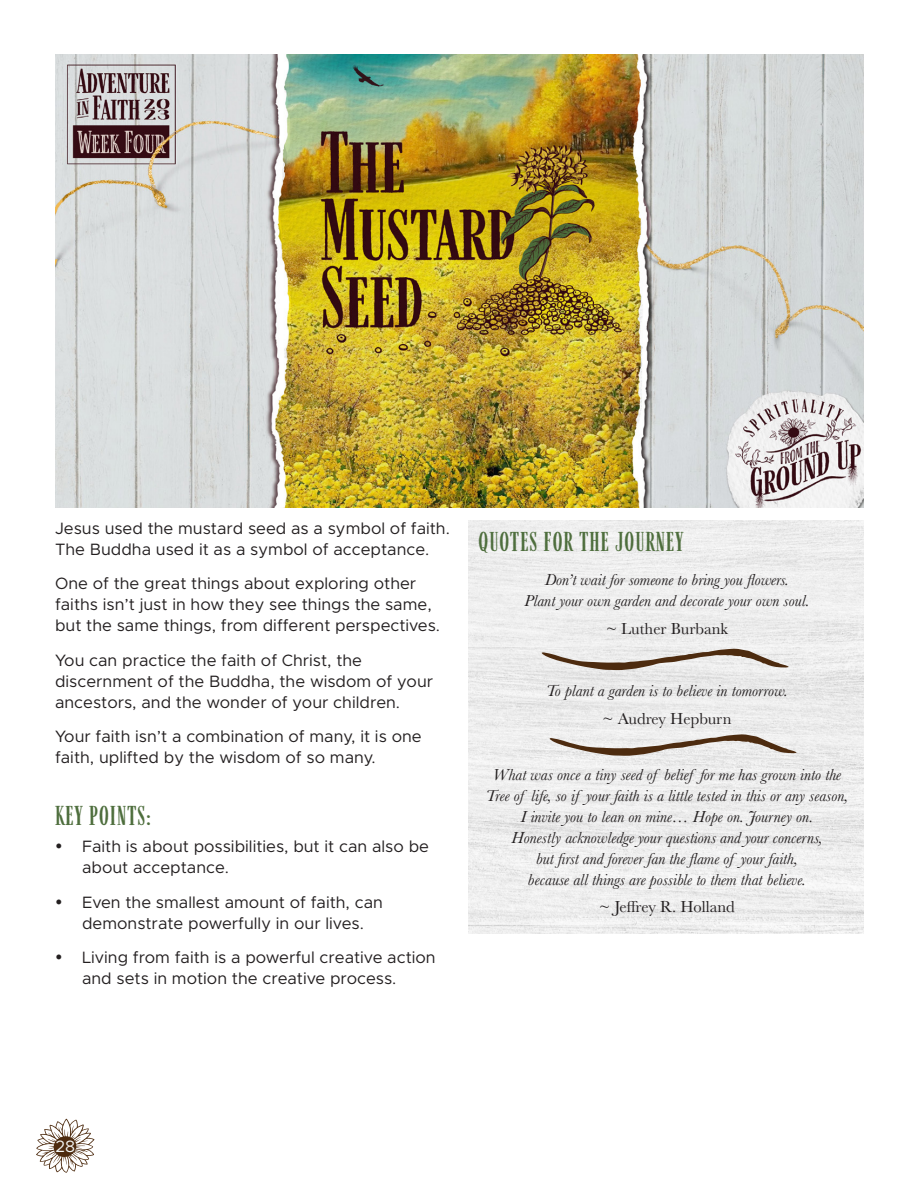
<style>
.page{position:relative;width:918px;height:1188px;background:#fff}
.page>*{position:absolute;margin:0;border:0;box-sizing:border-box;transform-origin:0 0}
.Head_1{font:22.5px "Farmhand";letter-spacing:.06em;color:#4e6e3d}
.body_text{font:16.5px/21px "Metropolis";color:#231f20}
.body_text-2{font:italic 16.5px/21px "Baskerville";color:#231f20;text-align:center}
.body_text-3{font:16.5px "Baskerville";color:#231f20}
.t1{font:16.5px "Metropolis";color:#f4f7f6}
</style>
<div class="page">
<svg style="left:36px;top:1118px;width:59px;height:55px"></svg>
<img style="left:55px;top:54px;width:809px;height:454px">
<img style="left:469px;top:521px;width:394px;height:412px">
<svg style="left:542px;top:648px;width:247px;height:22px"></svg>
<svg style="left:550px;top:734px;width:246px;height:22px"></svg>
<p class="body_text" style="left:55px;top:517px;width:396px">Jesus used the mustard seed as a symbol of faith.<br>The Buddha used it as a symbol of acceptance.</p>
<p class="body_text" style="left:55px;top:573px;width:387px">One of the great things about exploring other faiths isn’t just in how they see things the same, but the same things, from different perspectives.</p>
<p class="body_text" style="left:55px;top:649px;width:380px">You can practice the faith of Christ, the discernment of the Buddha, the wisdom of your ancestors, and the wonder of your children.</p>
<p class="body_text" style="left:55px;top:726px;width:368px">Your faith isn’t a combination of many, it is one faith, uplifted by the wisdom of so many.</p>
<p class="Head_1" style="left:55px;top:802px;width:97px">KEY POINTS:</p>
<p class="body_text" style="left:82px;top:836px;width:348px">Faith is about possibilities, but it can also be about acceptance.</p>
<p class="body_text" style="left:82px;top:892px;width:302px">Even the smallest amount of faith, can demonstrate powerfully in our lives.</p>
<p class="body_text" style="left:82px;top:947px;width:355px">Living from faith is a powerful creative action and sets in motion the creative process.</p>
<p class="Head_1" style="left:478px;top:528px;width:206px">QUOTES FOR THE JOURNEY</p>
<p class="body_text-2" style="left:525px;top:570px;width:287px">Don’t wait for someone to bring you flowers.<br>Plant your own garden and decorate your own soul.</p>
<p class="body_text-3" style="left:606px;top:618px;width:124px">~ Luther Burbank</p>
<p class="body_text-2" style="left:546px;top:681px;width:243px">To plant a garden is to believe in tomorrow.</p>
<p class="body_text-3" style="left:603px;top:708px;width:130px">~ Audrey Hepburn</p>
<p class="body_text-2" style="left:486px;top:764px;width:364px">What was once a tiny seed of belief for me has grown into the Tree of life, so if your faith is a little tested in this or any season, I invite you to lean on mine… Hope on. Journey on.<br>Honestly acknowledge your questions and your concerns,<br>but first and forever fan the flame of your faith,<br>because all things are possible to them that believe.</p>
<p class="body_text-3" style="left:599px;top:897px;width:137px">~ Jeffrey R. Holland</p>
<p class="t1" style="left:55px;top:1136px;width:21px">28</p>
</div>
